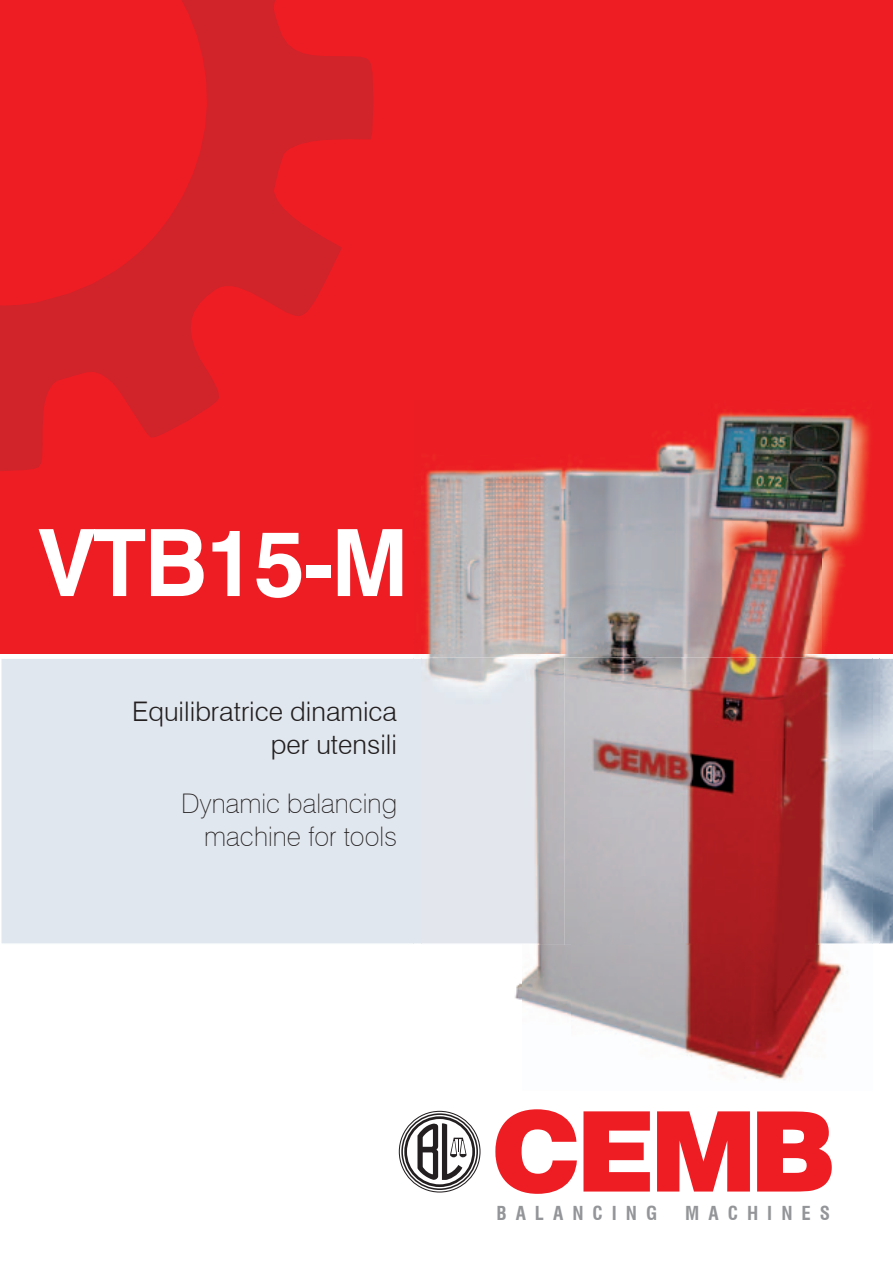
<style>
.page{position:relative;width:893px;height:1263px;background:#fff}
.page>*{position:absolute;margin:0;border:0;box-sizing:border-box;transform-origin:0 0}
.t1{font:700 93px "Swiss 721 BT";letter-spacing:-.02em;color:#fff;scale:.96 1}
.t2{font:300 27px/32.4px "Swiss 721 BT";color:#231f20;text-align:right}
.t3{font:100 27px/32.4px "Swiss 721 BT";color:#231f20;text-align:right}
.t4{font:700 condensed 18.75px "Swiss 721 BT";letter-spacing:.48em;color:#939598}
</style>
<div class="page">
<div style="left:1px;top:658px;width:413px;height:286px;background:#e1e7ee"></div>
<svg style="left:879px;top:658px;width:14px;height:286px;background:#a0afc1"></svg>
<div style="left:0;top:0;width:893px;height:653px;background:#ee1d23"></div>
<svg style="left:0;top:0;width:373px;height:471px"></svg>
<svg style="left:417px;top:1123px;width:50px;height:57px"></svg>
<div style="left:404px;top:1116px;width:71px;height:71px;border:3px solid #231f20;border-radius:50%"></div>
<div style="left:401px;top:1113px;width:77px;height:77px;border:2px solid #231f20;border-radius:50%"></div>
<div style="left:399px;top:1111px;width:81px;height:81px;border:1px solid #231f20;border-radius:50%"></div>
<svg style="left:757px;top:1111px;width:75px;height:80px"></svg>
<svg style="left:657px;top:1111px;width:93px;height:80px"></svg>
<svg style="left:583px;top:1111px;width:67px;height:80px"></svg>
<svg style="left:495px;top:1109px;width:82px;height:85px"></svg>
<img style="left:872px;top:658px;width:7px;height:286px">
<img style="left:422px;top:409px;width:450px;height:248px">
<img style="left:522px;top:945px;width:49px;height:72px">
<img style="left:515px;top:983px;width:7px;height:17px">
<img style="left:571px;top:945px;width:273px;height:135px">
<img style="left:422px;top:657px;width:450px;height:288px">
<h1 class="t1" style="left:39px;top:506px;width:387px">VTB15-M</h1>
<p class="t2" style="left:132px;top:695px;width:267px">Equilibratrice dinamica per utensili</p>
<p class="t3" style="left:181px;top:787px;width:217px">Dynamic balancing machine for tools</p>
<p class="t4" style="left:496px;top:1202px;width:162px">BALANCING</p>
<p class="t4" style="left:685px;top:1202px;width:146px">MACHINES</p>
</div>
